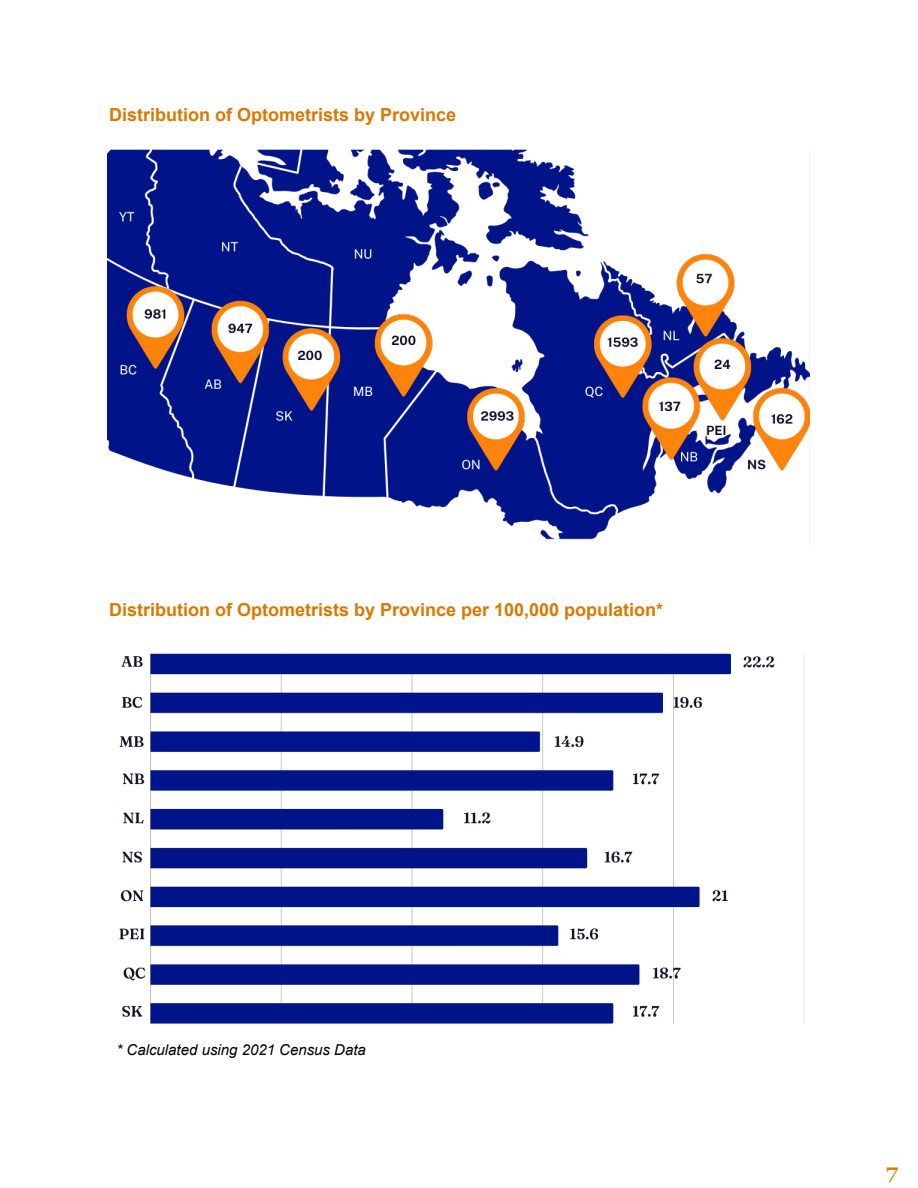
<style>
.page{position:relative;width:918px;height:1188px;background:#fff}
.page>*{position:absolute;margin:0;border:0;box-sizing:border-box;transform-origin:0 0}
.t1{font:600 21px "Georgia Pro";color:#d97904}
.Table_of_Contents_Tabbed{font:700 18px "Arial";color:#d97904}
.t2{font:italic 15px "Arial";color:#000}
</style>
<div class="page">
<img style="left:107px;top:149px;width:703px;height:397px">
<img style="left:119px;top:653px;width:686px;height:371px">
<p class="Table_of_Contents_Tabbed" style="left:109px;top:102px;width:349px">Distribution of Optometrists by Province</p>
<p class="Table_of_Contents_Tabbed" style="left:109px;top:597px;width:556px">Distribution of Optometrists by Province per 100,000 population*</p>
<p class="t2" style="left:117px;top:1040px;width:251px">* Calculated using 2021 Census Data</p>
<p class="t1" style="left:886px;top:1162px;width:14px">7</p>
</div>
